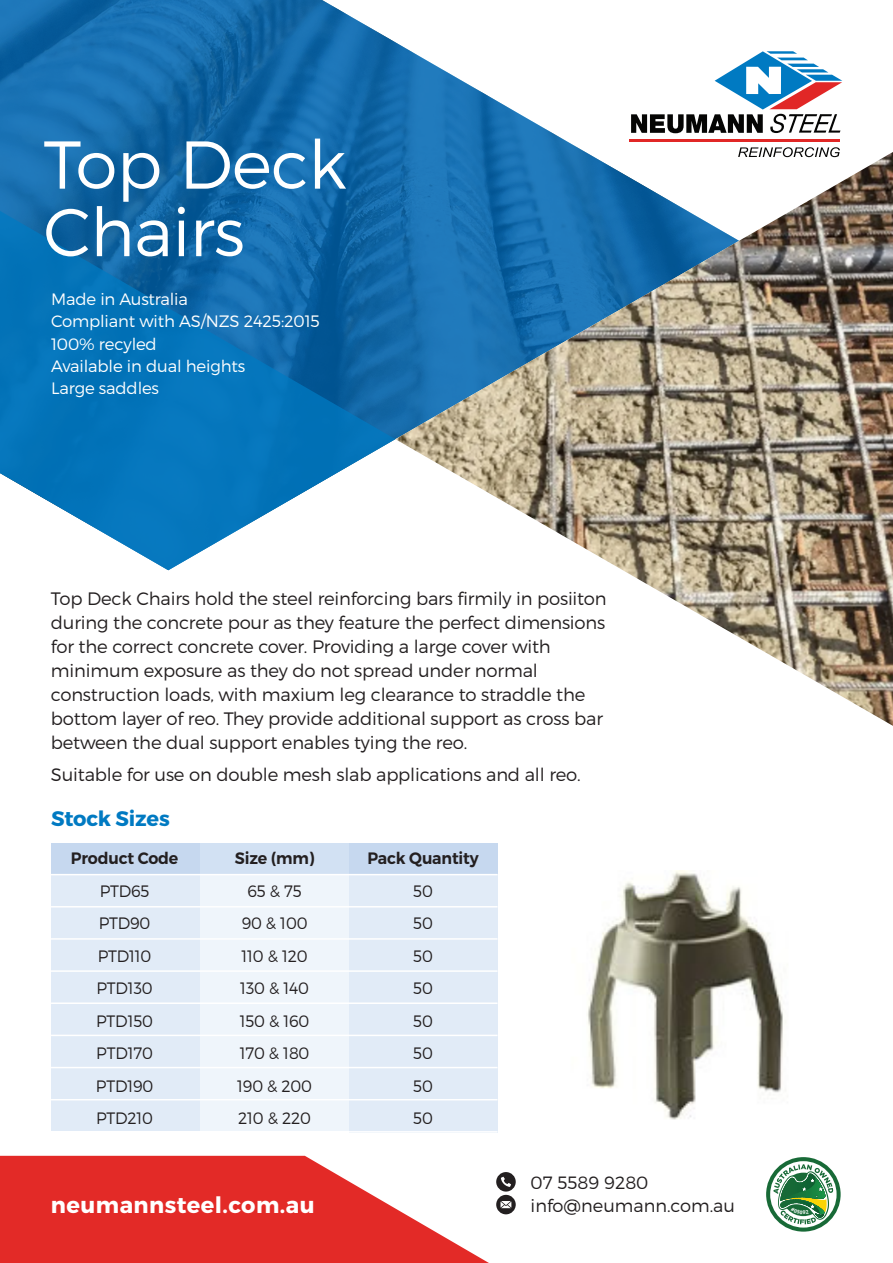
<style>
.page{position:relative;width:893px;height:1263px;background:#fff}
.page>*{position:absolute;margin:0;border:0;box-sizing:border-box;transform-origin:0 0}
.t1{font:300 67.5px/67.5px "Montserrat";letter-spacing:-.01em;color:#fff}
.t2{font:700 22.5px "Montserrat";letter-spacing:.02em;color:#fff}
.t3{font:700 21px "Montserrat";letter-spacing:-.01em;color:#007ac2}
.t4{font:300 18px/24px "Montserrat";letter-spacing:-.01em;color:#231f20}
.t5{font:300 17.85px/23px "Montserrat";color:#231f20}
.t6{font:300 16.5px "Montserrat";letter-spacing:-.01em;color:#231f20;scale:.96 1}
.t7{font:300 16.5px "Montserrat";letter-spacing:-.01em;color:#fff}
.t8{font:600 16.5px "Montserrat";letter-spacing:-.01em;color:#231f20;scale:.96 1}
</style>
<div class="page">
<svg style="left:0;top:0;width:739px;height:203px"></svg>
<svg style="left:0;top:203px;width:395px;height:367px;fill:#0774b9"></svg>
<img style="left:395px;top:152px;width:498px;height:574px">
<hr style="left:630px;top:139px;width:210px;height:2px;background:#e12726">
<svg style="left:631px;top:51px;width:211px;height:82px"></svg>
<svg style="left:738px;top:147px;width:102px;height:10px"></svg>
<svg style="left:0;top:1156px;width:489px;height:107px;fill:#e32a27"></svg>
<img style="left:587px;top:871px;width:196px;height:249px">
<svg style="left:496px;top:1172px;width:20px;height:42px"></svg>
<div style="left:51px;top:843px;width:149px;height:288px;background:#e1ebf7"></div>
<div style="left:51px;top:843px;width:149px;height:31px;background:#c6d8ef"></div>
<div style="left:200px;top:843px;width:149px;height:288px;background:#eff5fb"></div>
<div style="left:200px;top:843px;width:149px;height:31px;background:#d2e1f3"></div>
<div style="left:349px;top:843px;width:148px;height:289px;background:#e1ebf7"></div>
<div style="left:349px;top:843px;width:148px;height:31px;background:#c6d8ef"></div>
<hr style="left:51px;top:874px;width:446px;height:1px;background:#fff">
<hr style="left:51px;top:906px;width:446px;height:1px;background:#fff">
<hr style="left:51px;top:938px;width:446px;height:2px;background:#fff">
<hr style="left:51px;top:970px;width:446px;height:2px;background:#fff">
<hr style="left:51px;top:1002px;width:446px;height:2px;background:#fff">
<hr style="left:51px;top:1035px;width:446px;height:1px;background:#fff">
<hr style="left:51px;top:1067px;width:446px;height:1px;background:#fff">
<hr style="left:51px;top:1099px;width:446px;height:1px;background:#fff">
<hr style="left:51px;top:1131px;width:446px;height:1px;background:#fff">
<svg style="left:766px;top:1157px;width:75px;height:74px"></svg>
<p class="t1" style="left:44px;top:130px;width:305px">Top Deck<br>Chairs</p>
<p class="t7" style="left:51px;top:289px;width:138px">Made in Australia</p>
<p class="t7" style="left:51px;top:311px;width:270px">Compliant with AS/NZS 2425:2015</p>
<p class="t7" style="left:51px;top:334px;width:107px">100% recyled</p>
<p class="t7" style="left:51px;top:356px;width:196px">Available in dual heights</p>
<p class="t7" style="left:51px;top:378px;width:110px">Large saddles</p>
<p class="t4" style="left:51px;top:586px;width:557px">Top Deck Chairs hold the steel reinforcing bars firmily in posiiton during the concrete pour as they feature the perfect dimensions for the correct concrete cover. Providing a large cover with minimum exposure as they do not spread under normal construction loads, with maxium leg clearance to straddle the bottom layer of reo. They provide additional support as cross bar between the dual support enables tying the reo.</p>
<p class="t4" style="left:51px;top:762px;width:531px">Suitable for use on double mesh slab applications and all reo.</p>
<p class="t3" style="left:51px;top:806px;width:120px">Stock Sizes</p>
<p class="t8" style="left:71px;top:848px;width:113px">Product Code</p>
<p class="t8" style="left:235px;top:848px;width:84px">Size (mm)</p>
<p class="t8" style="left:367px;top:848px;width:118px">Pack Quantity</p>
<p class="t6" style="left:100px;top:881px;width:53px">PTD65</p>
<p class="t6" style="left:247px;top:881px;width:58px">65 &amp; 75</p>
<p class="t6" style="left:413px;top:881px;width:22px">50</p>
<p class="t6" style="left:99px;top:913px;width:55px">PTD90</p>
<p class="t6" style="left:242px;top:913px;width:70px">90 &amp; 100</p>
<p class="t6" style="left:413px;top:913px;width:22px">50</p>
<p class="t6" style="left:98px;top:946px;width:57px">PTD110</p>
<p class="t6" style="left:241px;top:946px;width:70px">110 &amp; 120</p>
<p class="t6" style="left:413px;top:946px;width:22px">50</p>
<p class="t6" style="left:97px;top:978px;width:60px">PTD130</p>
<p class="t6" style="left:240px;top:978px;width:73px">130 &amp; 140</p>
<p class="t6" style="left:413px;top:978px;width:22px">50</p>
<p class="t6" style="left:96px;top:1011px;width:61px">PTD150</p>
<p class="t6" style="left:240px;top:1011px;width:74px">150 &amp; 160</p>
<p class="t6" style="left:413px;top:1011px;width:22px">50</p>
<p class="t6" style="left:96px;top:1043px;width:60px">PTD170</p>
<p class="t6" style="left:240px;top:1043px;width:74px">170 &amp; 180</p>
<p class="t6" style="left:413px;top:1043px;width:22px">50</p>
<p class="t6" style="left:96px;top:1076px;width:61px">PTD190</p>
<p class="t6" style="left:237px;top:1076px;width:79px">190 &amp; 200</p>
<p class="t6" style="left:413px;top:1076px;width:22px">50</p>
<p class="t6" style="left:96px;top:1108px;width:61px">PTD210</p>
<p class="t6" style="left:238px;top:1108px;width:77px">210 &amp; 220</p>
<p class="t6" style="left:413px;top:1108px;width:22px">50</p>
<p class="t2" style="left:51px;top:1190px;width:265px">neumannsteel.com.au</p>
<p class="t5" style="left:531px;top:1171px;width:206px">07 5589 9280 info@neumann.com.au</p>
</div>
